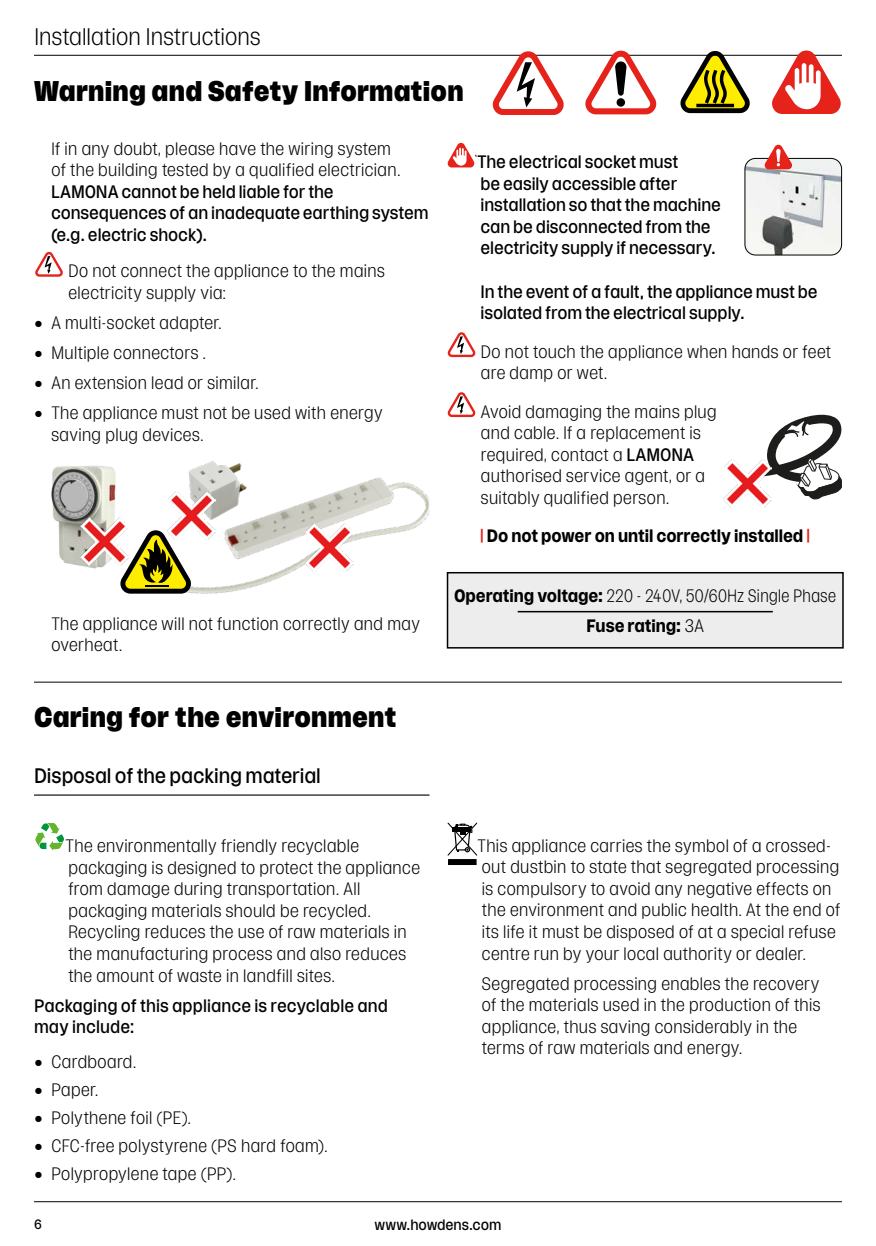
<style>
.page{position:relative;width:876px;height:1246px;background:#fff}
.page>*{position:absolute;margin:0;border:0;box-sizing:border-box;transform-origin:0 0}
.t1{font:900 28.5px "Rooster";letter-spacing:.005em;color:#000}
.t2{font:300 24px "Rooster";letter-spacing:-.025em;color:#000}
.t3{font:21px "Rooster";letter-spacing:-.005em;color:#000}
.t4{font:300 18px/21.6px "Rooster";letter-spacing:-.015em;color:#000}
.t5{font:18px/21.6px "Rooster";letter-spacing:-.005em;color:#000}
.t6{font:300 18px/30.2px "Rooster";letter-spacing:-.015em;color:#000;text-align:center;scale:.92 1}
.t7{font:700 18px "Rooster";letter-spacing:-.005em;color:#000}
.t8{font:15px "Rooster";letter-spacing:-.01em;color:#000}
.t9{font:13.5px "Rooster";color:#000}
.s1{font-weight:400}
.s2{font-weight:300}
.s3{font-weight:400;color:#e5231b}
.s4{font-weight:700}
</style>
<div class="page">
<hr style="left:34px;top:1201px;width:808px;height:1px;background:#000">
<hr style="left:34px;top:55px;width:808px;height:1px;background:#000">
<img style="left:746px;top:158px;width:96px;height:97px">
<div style="left:744px;top:158px;width:98px;height:97px;border:1px solid #000;border-radius:11px"></div>
<svg style="left:764px;top:144px;width:29px;height:26px"></svg>
<svg style="left:762px;top:415px;width:80px;height:84px"></svg>
<img style="left:723px;top:460px;width:48px;height:48px">
<img style="left:51px;top:465px;width:68px;height:104px">
<img style="left:194px;top:477px;width:235px;height:117px">
<img style="left:175px;top:461px;width:88px;height:73px">
<img style="left:168px;top:492px;width:47px;height:48px">
<img style="left:306px;top:523px;width:48px;height:48px">
<img style="left:80px;top:517px;width:46px;height:48px">
<svg style="left:120px;top:528px;width:74px;height:66px"></svg>
<svg style="left:35px;top:251px;width:28px;height:26px"></svg>
<div style="left:447px;top:573px;width:396px;height:75px;background:#ededed"></div>
<div style="left:447px;top:572px;width:397px;height:76px;border:2px solid #000"></div>
<hr style="left:518px;top:611px;width:255px;height:1px;background:#000">
<svg style="left:447px;top:142px;width:28px;height:26px"></svg>
<svg style="left:447px;top:332px;width:29px;height:25px"></svg>
<svg style="left:447px;top:392px;width:29px;height:25px"></svg>
<hr style="left:34px;top:794px;width:395px;height:2px;background:#000">
<svg style="left:35px;top:823px;width:29px;height:28px"></svg>
<hr style="left:34px;top:682px;width:808px;height:1px;background:#000">
<svg style="left:447px;top:822px;width:31px;height:34px"></svg>
<hr style="left:449px;top:860px;width:27px;height:4px;background:#000">
<div style="left:448px;top:859px;width:29px;height:6px;border:1px solid #000"></div>
<svg style="left:771px;top:50px;width:71px;height:64px"></svg>
<svg style="left:680px;top:51px;width:72px;height:63px"></svg>
<svg style="left:492px;top:51px;width:72px;height:63px"></svg>
<svg style="left:584px;top:50px;width:75px;height:65px"></svg>
<div style="left:617px;top:98px;width:8px;height:9px;background:#000;border-radius:50%"></div>
<h2 class="t2" style="left:34px;top:23px;width:229px">Installation Instructions</h2>
<h1 class="t1" style="left:34px;top:76px;width:431px">Warning and Safety Information</h1>
<p class="t4" style="left:51px;top:137px;width:351px">If in any doubt, please have the wiring system of the building tested by a qualified electrician.</p>
<p class="t5" style="left:51px;top:181px;width:379px">LAMONA cannot be held liable for the consequences of an inadequate earthing system (e.g. electric shock).</p>
<p class="t4" style="left:68px;top:260px;width:319px">Do not connect the appliance to the mains electricity supply via:</p>
<p class="t4" style="left:34px;top:312px;width:189px"><span class="s1">•</span> A multi-socket adapter.</p>
<p class="t4" style="left:34px;top:342px;width:174px"><span class="s1">•</span> Multiple connectors .</p>
<p class="t4" style="left:34px;top:372px;width:226px"><span class="s1">•</span> An extension lead or similar.</p>
<p class="t4" style="left:51px;top:402px;width:333px;text-indent:-17px"><span class="s1">•</span> The appliance must not be used with energy saving plug devices.</p>
<p class="t5" style="left:475px;top:151px;width:247px"><span class="s2">`</span>The electrical socket must<br>be easily accessible after installation so that the machine can be disconnected from the electricity supply if necessary.</p>
<p class="t5" style="left:480px;top:280px;width:339px">In the event of a fault, the appliance must be isolated from the electrical supply.</p>
<p class="t4" style="left:480px;top:340px;width:352px">Do not touch the appliance when hands or feet are damp or wet.</p>
<p class="t4" style="left:480px;top:400px;width:238px">Avoid damaging the mains plug and cable. If a replacement is required, contact a <span class="s1">LAMONA </span>authorised service agent, or a suitably qualified person.</p>
<p class="t7" style="left:480px;top:527px;width:332px"><span class="s3">|</span> Do not power on until correctly installed <span class="s3">|</span></p>
<p class="t4" style="left:51px;top:612px;width:371px">The appliance will not function correctly and may overheat.</p>
<h1 class="t1" style="left:34px;top:702px;width:364px">Caring for the environment</h1>
<p class="t3" style="left:34px;top:764px;width:288px">Disposal of the packing material</p>
<p class="t4" style="left:65px;top:835px;width:357px">The environmentally friendly recyclable packaging is designed to protect the appliance from damage during transportation. All packaging materials should be recycled.<br>Recycling reduces the use of raw materials in the manufacturing process and also reduces the amount of waste in landfill sites.</p>
<p class="t5" style="left:34px;top:994px;width:355px">Packaging of this appliance is recyclable and may include:</p>
<p class="t4" style="left:34px;top:1050px;width:104px"><span class="s1">•</span> Cardboard.</p>
<p class="t4" style="left:34px;top:1078px;width:66px"><span class="s1">•</span> Paper.</p>
<p class="t4" style="left:34px;top:1106px;width:159px"><span class="s1">•</span> Polythene foil (PE).</p>
<p class="t4" style="left:34px;top:1134px;width:295px"><span class="s1">•</span> CFC-free polystyrene (PS hard foam).</p>
<p class="t4" style="left:34px;top:1162px;width:204px"><span class="s1">•</span> Polypropylene tape (PP).</p>
<p class="t6" style="left:454px;top:580px;width:417px"><span class="s4">Operating voltage:</span> 220 - 240V, 50/60Hz Single Phase<br><span class="s4">Fuse rating:</span> 3A</p>
<p class="t4" style="left:477px;top:834px;width:365px">This appliance carries the symbol of a crossed&shy;out dustbin to state that segregated processing is compulsory to avoid any negative effects on the environment and public health. At the end of its life it must be disposed of at a special refuse centre run by your local authority or dealer.</p>
<p class="t4" style="left:481px;top:972px;width:341px">Segregated processing enables the recovery of the materials used in the production of this appliance, thus saving considerably in the terms of raw materials and energy.</p>
<p class="t9" style="left:34px;top:1217px;width:9px">6</p>
<p class="t8" style="left:375px;top:1216px;width:128px">www.howdens.com</p>
</div>
